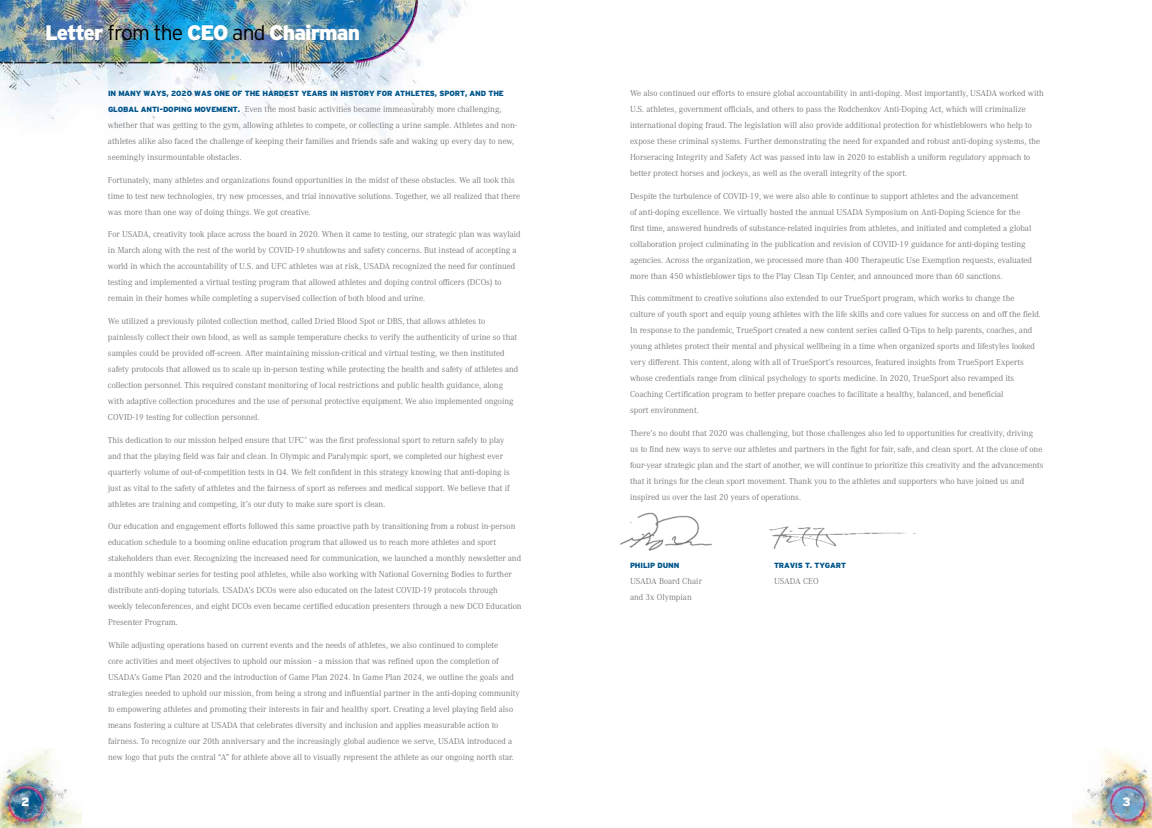
<style>
.page{position:relative;width:1152px;height:828px;background:#fff}
.page>*{position:absolute;margin:0;border:0;box-sizing:border-box;transform-origin:0 0}
.t1{font:900 21px "Interstate";letter-spacing:-.04em;color:#fff}
.t2{font:900 12px "Interstate";color:#fff}
.t3{font:300 9px/16px "Corporate A Pro";color:#686869}
.t4{font:900 7.5px "Interstate";letter-spacing:-.015em;color:#00558b}
.t5{font:300 3.5px "Corporate A Pro";color:#686869}
.s1{font-weight:300;color:#000}
.s2{font-family:"Interstate";font-weight:900;font-size:7.5px;color:#00558b}
</style>
<div class="page">
<img style="left:1072px;top:748px;width:80px;height:80px">
<img style="left:0;top:748px;width:81px;height:80px">
<img style="left:0;top:0;width:467px;height:138px">
<img style="left:620px;top:512px;width:93px;height:39px">
<img style="left:769px;top:526px;width:147px;height:23px">
<h1 class="t1" style="left:45px;top:20px;width:317px">Letter <span class="s1">from the</span> CEO <span class="s1">and</span> Chairman</h1>
<p class="t4" style="left:108px;top:89px;width:397px">IN MANY WAYS, 2020 WAS ONE OF THE HARDEST YEARS IN HISTORY FOR ATHLETES, SPORT, AND THE</p>
<p class="t3" style="left:108px;top:101px;width:411px"><span class="s2">GLOBAL ANTI-DOPING MOVEMENT.</span> Even the most basic activities became immeasurably more challenging, whether that was getting to the gym, allowing athletes to compete, or collecting a urine sample. Athletes and non&shy;athletes alike also faced the challenge of keeping their families and friends safe and waking up every day to new, seemingly insurmountable obstacles.</p>
<p class="t3" style="left:108px;top:171px;width:414px">Fortunately, many athletes and organizations found opportunities in the midst of these obstacles. We all took this time to test new technologies, try new processes, and trial innovative solutions. Together, we all realized that there was more than one way of doing things. We got creative.</p>
<p class="t3" style="left:108px;top:226px;width:414px">For USADA, creativity took place across the board in 2020. When it came to testing, our strategic plan was waylaid in March along with the rest of the world by COVID-19 shutdowns and safety concerns. But instead of accepting a world in which the accountability of U.S. and UFC athletes was at risk, USADA recognized the need for continued testing and implemented a virtual testing program that allowed athletes and doping control officers (DCOs) to remain in their homes while completing a supervised collection of both blood and urine.</p>
<p class="t3" style="left:108px;top:313px;width:412px">We utilized a previously piloted collection method, called Dried Blood Spot or DBS, that allows athletes to painlessly collect their own blood, as well as sample temperature checks to verify the authenticity of urine so that samples could be provided off-screen. After maintaining mission-critical and virtual testing, we then instituted safety protocols that allowed us to scale up in-person testing while protecting the health and safety of athletes and collection personnel. This required constant monitoring of local restrictions and public health guidance, along with adaptive collection procedures and the use of personal protective equipment. We also implemented ongoing COVID-19 testing for collection personnel.</p>
<p class="t3" style="left:108px;top:431px;width:198px">This dedication to our mission helped ensure that UFC</p>
<p class="t5" style="left:305px;top:435px;width:4px">®</p>
<p class="t3" style="left:108px;top:431px;width:403px;text-indent:202px">was the first professional sport to return safely to play and that the playing field was fair and clean. In Olympic and Paralympic sport, we completed our highest ever quarterly volume of out-of-competition tests in Q4. We felt confident in this strategy knowing that anti-doping is just as vital to the safety of athletes and the fairness of sport as referees and medical support. We believe that if athletes are training and competing, it’s our duty to make sure sport is clean.</p>
<p class="t3" style="left:108px;top:518px;width:415px">Our education and engagement efforts followed this same proactive path by transitioning from a robust in-person education schedule to a booming online education program that allowed us to reach more athletes and sport stakeholders than ever. Recognizing the increased need for communication, we launched a monthly newsletter and a monthly webinar series for testing pool athletes, while also working with National Governing Bodies to further distribute anti-doping tutorials. USADA’s DCOs were also educated on the latest COVID-19 protocols through weekly teleconferences, and eight DCOs even became certified education presenters through a new DCO Education Presenter Program.</p>
<p class="t3" style="left:108px;top:637px;width:413px">While adjusting operations based on current events and the needs of athletes, we also continued to complete<br>core activities and meet objectives to uphold our mission - a mission that was refined upon the completion of USADA’s Game Plan 2020 and the introduction of Game Plan 2024. In Game Plan 2024, we outline the goals and strategies needed to uphold our mission, from being a strong and influential partner in the anti-doping community to empowering athletes and promoting their interests in fair and healthy sport. Creating a level playing field also means fostering a culture at USADA that celebrates diversity and inclusion and applies measurable action to fairness. To recognize our 20th anniversary and the increasingly global audience we serve, USADA introduced a new logo that puts the central “A” for athlete above all to visually represent the athlete as our ongoing north star.</p>
<p class="t3" style="left:630px;top:85px;width:415px">We also continued our efforts to ensure global accountability in anti-doping. Most importantly, USADA worked with U.S. athletes, government officials, and others to pass the Rodchenkov Anti-Doping Act, which will criminalize international doping fraud. The legislation will also provide additional protection for whistleblowers who help to expose these criminal systems. Further demonstrating the need for expanded and robust anti-doping systems, the Horseracing Integrity and Safety Act was passed into law in 2020 to establish a uniform regulatory approach to better protect horses and jockeys, as well as the overall integrity of the sport.</p>
<p class="t3" style="left:630px;top:187px;width:404px">Despite the turbulence of COVID-19, we were also able to continue to support athletes and the advancement<br>of anti-doping excellence. We virtually hosted the annual USADA Symposium on Anti-Doping Science for the first time, answered hundreds of substance-related inquiries from athletes, and initiated and completed a global collaboration project culminating in the publication and revision of COVID-19 guidance for anti-doping testing agencies. Across the organization, we processed more than 400 Therapeutic Use Exemption requests, evaluated more than 450 whistleblower tips to the Play Clean Tip Center, and announced more than 60 sanctions.</p>
<p class="t3" style="left:630px;top:290px;width:412px">This commitment to creative solutions also extended to our TrueSport program, which works to change the culture of youth sport and equip young athletes with the life skills and core values for success on and off the field.<br>In response to the pandemic, TrueSport created a new content series called Q-Tips to help parents, coaches, and young athletes protect their mental and physical wellbeing in a time when organized sports and lifestyles looked very different. This content, along with all of TrueSport’s resources, featured insights from TrueSport Experts whose credentials range from clinical psychology to sports medicine. In 2020, TrueSport also revamped its Coaching Certification program to better prepare coaches to facilitate a healthy, balanced, and beneficial<br>sport environment.</p>
<p class="t3" style="left:630px;top:425px;width:415px">There’s no doubt that 2020 was challenging, but those challenges also led to opportunities for creativity, driving us to find new ways to serve our athletes and partners in the fight for fair, safe, and clean sport. At the close of one four-year strategic plan and the start of another, we will continue to prioritize this creativity and the advancements that it brings for the clean sport movement. Thank you to the athletes and supporters who have joined us and inspired us over the last 20 years of operations.</p>
<p class="t3" style="left:630px;top:511px;width:3px">.</p>
<p class="t4" style="left:630px;top:561px;width:51px">PHILIP DUNN</p>
<p class="t4" style="left:774px;top:561px;width:74px">TRAVIS T. TYGART</p>
<p class="t3" style="left:630px;top:573px;width:73px">USADA Board Chair</p>
<p class="t3" style="left:774px;top:573px;width:46px">USADA CEO</p>
<p class="t3" style="left:630px;top:589px;width:63px">and 3x Olympian</p>
<h2 class="t2" style="left:21px;top:795px;width:10px">2</h2>
<h2 class="t2" style="left:1123px;top:795px;width:10px">3</h2>
</div>
